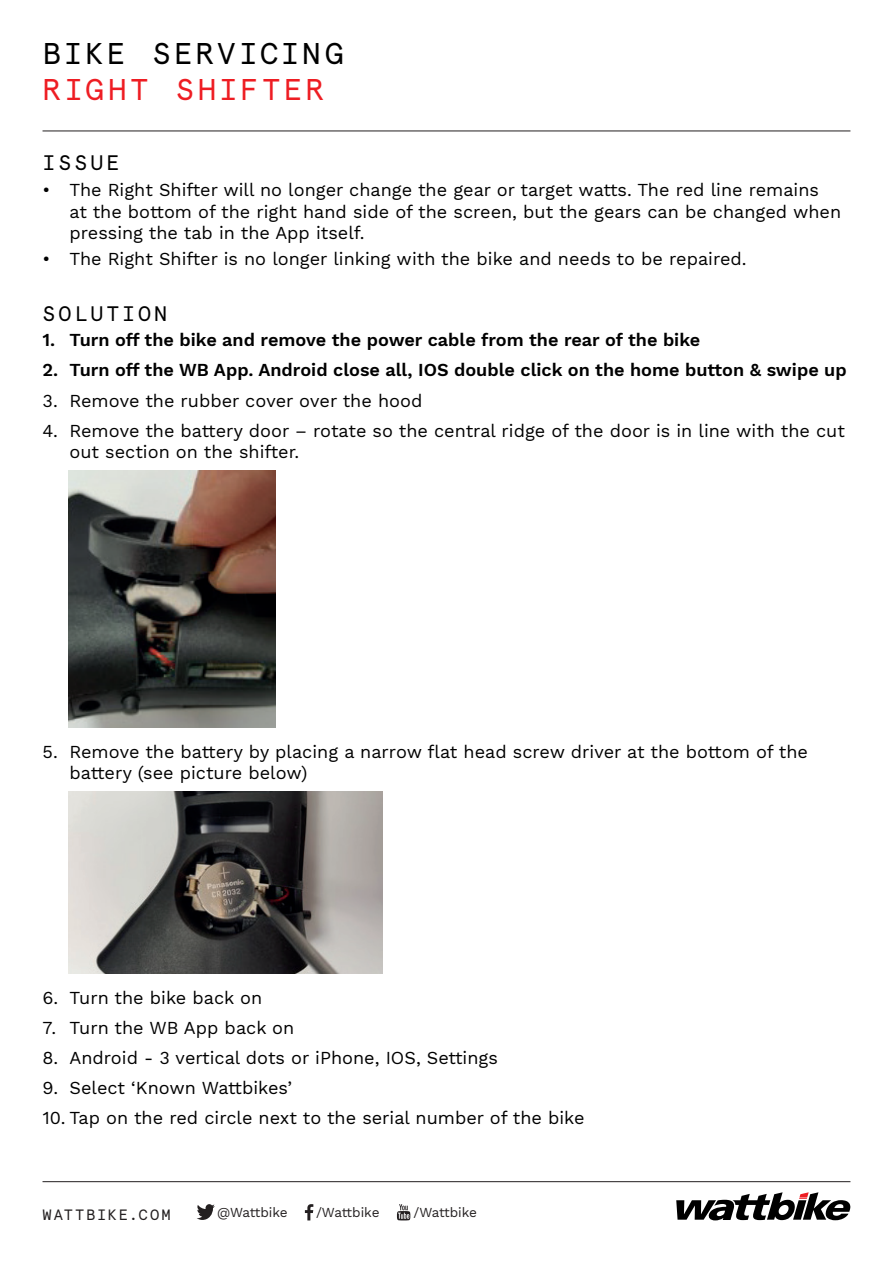
<style>
.page{position:relative;width:893px;height:1263px;background:#fff}
.page>*{position:absolute;margin:0;border:0;box-sizing:border-box;transform-origin:0 0}
.t1{font:30px "Apercu Pro Mono";letter-spacing:.095em;color:#000}
.t2{font:30px "Apercu Pro Mono";letter-spacing:.105em;color:#ee1d23}
.t3{font:21px "Apercu Pro Mono";letter-spacing:.14em;color:#000}
.t4{font:18px/21.6px "Work Sans";color:#000}
.t5{font:600 18px "Work Sans";color:#000}
.t6{font:15px "Apercu Pro Mono";letter-spacing:.125em;color:#231f20}
.t7{font:13.5px "Work Sans";letter-spacing:-.02em;color:#231f20}
</style>
<div class="page">
<img style="left:68px;top:470px;width:208px;height:258px">
<img style="left:68px;top:791px;width:314px;height:183px">
<svg style="left:197px;top:1204px;width:18px;height:16px"></svg>
<svg style="left:397px;top:1204px;width:13px;height:16px"></svg>
<svg style="left:305px;top:1204px;width:8px;height:16px"></svg>
<hr style="left:43px;top:1181px;width:807px;height:1px;background:#231f20">
<hr style="left:43px;top:131px;width:807px;height:1px;background:#231f20">
<svg style="left:676px;top:1192px;width:174px;height:28px"></svg>
<h1 class="t1" style="left:43px;top:30px;width:302px">BIKE SERVICING</h1>
<h1 class="t2" style="left:43px;top:66px;width:283px">RIGHT SHIFTER</h1>
<p class="t3" style="left:43px;top:147px;width:78px">ISSUE</p>
<p class="t4" style="left:70px;top:180px;width:773px;text-indent:-27px">• The Right Shifter will no longer change the gear or target watts. The red line remains<br>at the bottom of the right hand side of the screen, but the gears can be changed when pressing the tab in the App itself.</p>
<p class="t4" style="left:43px;top:249px;width:706px">• The Right Shifter is no longer linking with the bike and needs to be repaired.</p>
<p class="t3" style="left:43px;top:297px;width:126px">SOLUTION</p>
<p class="t5" style="left:43px;top:330px;width:659px">1. Turn off the bike and remove the power cable from the rear of the bike</p>
<p class="t5" style="left:43px;top:360px;width:806px">2. Turn off the WB App. Android close all, IOS double click on the home button &amp; swipe up</p>
<p class="t4" style="left:43px;top:390px;width:381px">3. Remove the rubber cover over the hood</p>
<p class="t4" style="left:70px;top:420px;width:777px;text-indent:-27px">4. Remove the battery door – rotate so the central ridge of the door is in line with the cut out section on the shifter.</p>
<p class="t4" style="left:70px;top:742px;width:740px;text-indent:-27px">5. Remove the battery by placing a narrow flat head screw driver at the bottom of the battery (see picture below)</p>
<p class="t4" style="left:43px;top:988px;width:221px">6. Turn the bike back on</p>
<p class="t4" style="left:43px;top:1018px;width:253px">7. Turn the WB App back on</p>
<p class="t4" style="left:43px;top:1048px;width:457px">8. Android - 3 vertical dots or iPhone, IOS, Settings</p>
<p class="t4" style="left:43px;top:1078px;width:251px">9. Select ‘Known Wattbikes’</p>
<p class="t4" style="left:43px;top:1108px;width:544px">10. Tap on the red circle next to the serial number of the bike</p>
<p class="t6" style="left:43px;top:1203px;width:130px">WATTBIKE.COM</p>
<p class="t7" style="left:217px;top:1204px;width:72px">@Wattbike</p>
<p class="t7" style="left:316px;top:1204px;width:65px">/Wattbike</p>
<p class="t7" style="left:414px;top:1204px;width:65px">/Wattbike</p>
</div>
